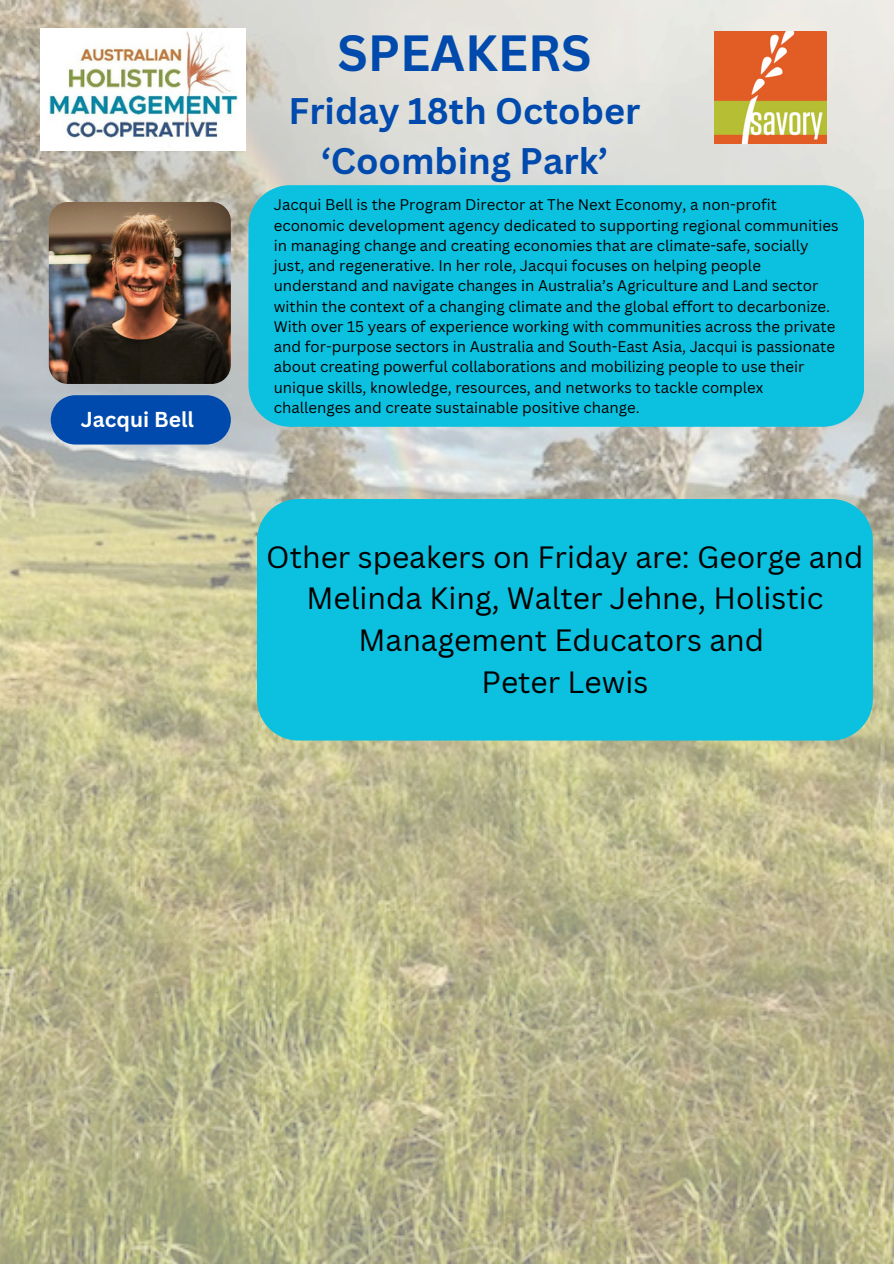
<style>
.page{position:relative;width:894px;height:1264px;background:#fff}
.page>*{position:absolute;margin:0;border:0;box-sizing:border-box;transform-origin:0 0}
.t1{font:700 49.5px "Canva Sans";color:#004aad}
.t2{font:700 36px/49.5px "Canva Sans";color:#004aad;text-align:center}
.t3{font:30px/41.7px "Canva Sans";color:#000;text-align:center}
.t4{font:700 21px "Canva Sans";color:#fff}
.t5{font:15px/20.2px "Canva Sans";color:#000}
</style>
<div class="page">
<img style="left:0;top:0;width:893px;height:1263px">
<img style="left:714px;top:32px;width:111px;height:111px">
<img style="left:41px;top:29px;width:205px;height:121px">
<div style="left:248px;top:185px;width:615px;height:242px;background:#0cc0df"></div>
<div style="left:51px;top:395px;width:180px;height:49px;background:#004aad;border-radius:25px"></div>
<img style="left:49px;top:202px;width:182px;height:182px;border-radius:19px">
<div style="left:257px;top:499px;width:615px;height:241px;background:#0cc0df"></div>
<p class="t4" style="left:81px;top:404px;width:115px">Jacqui Bell</p>
<p class="t1" style="left:337px;top:18px;width:255px">SPEAKERS</p>
<p class="t2" style="left:288px;top:85px;width:353px">Friday 18th October ‘Coombing Park’</p>
<p class="t5" style="left:274px;top:194px;width:566px">Jacqui Bell is the Program Director at The Next Economy, a non-profit economic development agency dedicated to supporting regional communities in managing change and creating economies that are climate-safe, socially just, and regenerative. In her role, Jacqui focuses on helping people understand and navigate changes in Australia’s Agriculture and Land sector within the context of a changing climate and the global effort to decarbonize.<br>With over 15 years of experience working with communities across the private and for-purpose sectors in Australia and South-East Asia, Jacqui is passionate about creating powerful collaborations and mobilizing people to use their unique skills, knowledge, resources, and networks to tackle complex challenges and create sustainable positive change.</p>
<h2 class="t3" style="left:266px;top:535px;width:598px">Other speakers on Friday are: George and<br>Melinda King, Walter Jehne, Holistic<br>Management Educators and<br>Peter Lewis</h2>
</div>
